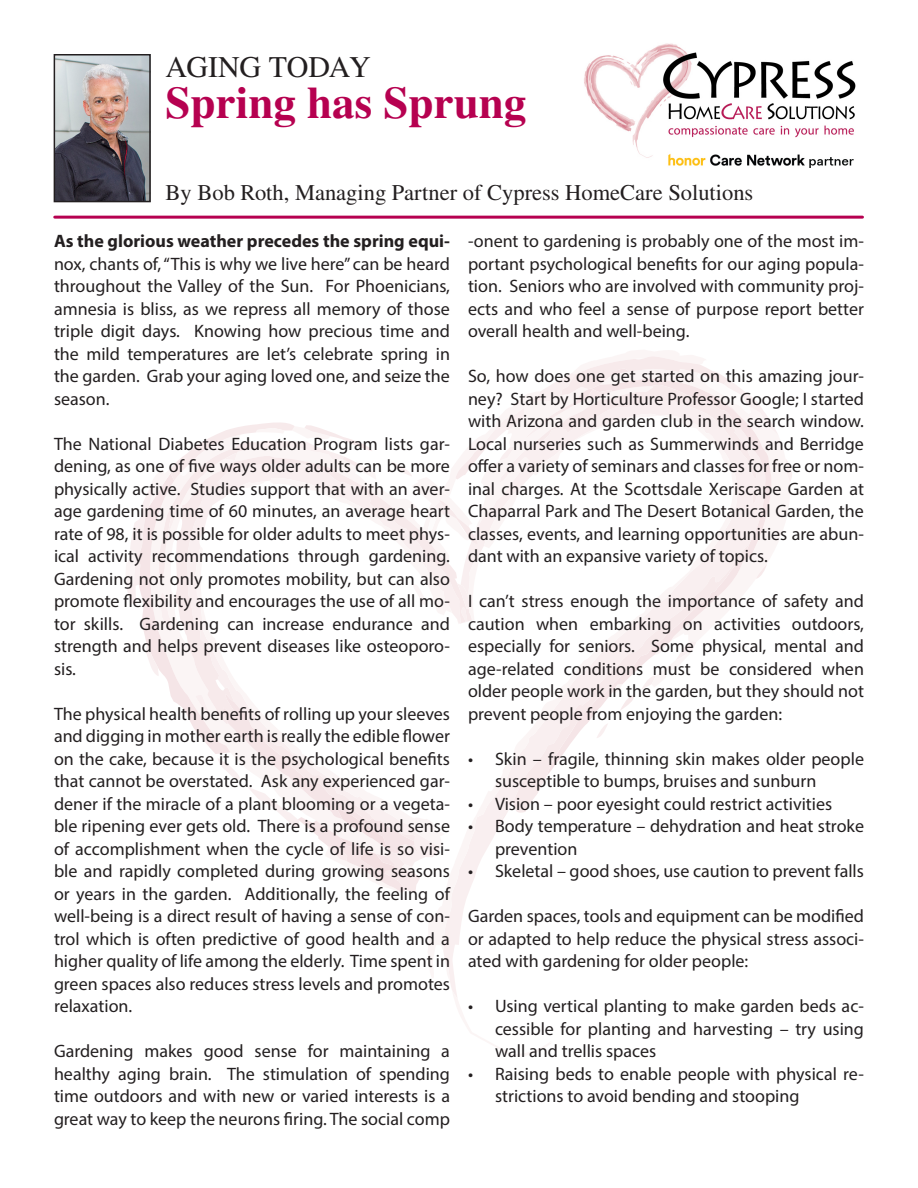
<style>
.page{position:relative;width:918px;height:1188px;background:#fff}
.page>*{position:absolute;margin:0;border:0;box-sizing:border-box;transform-origin:0 0}
.t1{font:700 45px "STIX General";color:#b60150}
.t2{font:30px "STIX General";letter-spacing:-.01em;color:#231f20}
.t3{font:22.5px "STIX General";color:#231f20}
.t4{font:18px/22.5px "Myriad Pro";color:#231f20;text-align:justify}
.s1{font-weight:700}
</style>
<div class="page">
<svg style="left:786px;top:460px;width:6px;height:21px"></svg>
<svg style="left:443px;top:893px;width:25px;height:86px;fill:#fbf5f5"></svg>
<svg style="left:446px;top:964px;width:4px;height:15px"></svg>
<svg style="left:127px;top:356px;width:651px;height:537px"></svg>
<img style="left:57px;top:57px;width:91px;height:142px">
<div style="left:54px;top:54px;width:97px;height:148px;border:2px solid #231f20"></div>
<img style="left:584px;top:43px;width:272px;height:124px">
<hr style="left:55px;top:216px;width:807px;height:3px;background:#b60150">
<p class="t2" style="left:166px;top:46px;width:207px">AGING TODAY</p>
<p class="t1" style="left:166px;top:71px;width:362px">Spring has Sprung</p>
<p class="t3" style="left:166px;top:177px;width:589px">By Bob Roth, Managing Partner of Cypress HomeCare Solutions</p>
<p class="t4" style="left:54px;top:230px;width:398px"><span class="s1">As the glorious weather precedes the spring equi&shy;</span>nox, chants of, “This is why we live here” can be heard throughout the Valley of the Sun. For Phoenicians, amnesia is bliss, as we repress all memory of those triple digit days. Knowing how precious time and the mild temperatures are let’s celebrate spring in the garden. Grab your aging loved one, and seize the season.</p>
<p class="t4" style="left:54px;top:432px;width:398px">The National Diabetes Education Program lists gar&shy;dening, as one of five ways older adults can be more physically active. Studies support that with an aver&shy;age gardening time of 60 minutes, an average heart rate of 98, it is possible for older adults to meet phys&shy;ical activity recommendations through gardening.<br>Gardening not only promotes mobility, but can also promote flexibility and encourages the use of all mo&shy;tor skills. Gardening can increase endurance and strength and helps prevent diseases like osteoporo&shy;sis.</p>
<p class="t4" style="left:54px;top:702px;width:398px">The physical health benefits of rolling up your sleeves and digging in mother earth is really the edible flower on the cake, because it is the psychological benefits that cannot be overstated. Ask any experienced gar&shy;dener if the miracle of a plant blooming or a vegeta&shy;ble ripening ever gets old. There is a profound sense of accomplishment when the cycle of life is so visi&shy;ble and rapidly completed during growing seasons or years in the garden. Additionally, the feeling of well-being is a direct result of having a sense of con&shy;trol which is often predictive of good health and a higher quality of life among the elderly. Time spent in green spaces also reduces stress levels and promotes relaxation.</p>
<p class="t4" style="left:54px;top:1040px;width:398px">Gardening makes good sense for maintaining a healthy aging brain. The stimulation of spending time outdoors and with new or varied interests is a great way to keep the neurons firing. The social comp</p>
<p class="t4" style="left:468px;top:230px;width:398px">-onent to gardening is probably one of the most im&shy;portant psychological benefits for our aging popula&shy;tion. Seniors who are involved with community proj&shy;ects and who feel a sense of purpose report better overall health and well-being.</p>
<p class="t4" style="left:468px;top:365px;width:398px">So, how does one get started on this amazing jour&shy;ney? Start by Horticulture Professor Google; I started with Arizona and garden club in the search window.<br>Local nurseries such as Summerwinds and Berridge offer a variety of seminars and classes for free or nom&shy;inal charges. At the Scottsdale Xeriscape Garden at Chaparral Park and The Desert Botanical Garden, the classes, events, and learning opportunities are abun&shy;dant with an expansive variety of topics.</p>
<p class="t4" style="left:468px;top:590px;width:398px">I can’t stress enough the importance of safety and caution when embarking on activities outdoors, especially for seniors. Some physical, mental and age-related conditions must be considered when older people work in the garden, but they should not prevent people from enjoying the garden:</p>
<p class="t4" style="left:495px;top:747px;width:371px;text-indent:-27px">• Skin – fragile, thinning skin makes older people susceptible to bumps, bruises and sunburn</p>
<p class="t4" style="left:468px;top:792px;width:366px">• Vision – poor eyesight could restrict activities</p>
<p class="t4" style="left:495px;top:815px;width:371px;text-indent:-27px">• Body temperature – dehydration and heat stroke prevention</p>
<p class="t4" style="left:468px;top:860px;width:398px">• Skeletal – good shoes, use caution to prevent falls</p>
<p class="t4" style="left:468px;top:905px;width:398px">Garden spaces, tools and equipment can be modified or adapted to help reduce the physical stress associ&shy;ated with gardening for older people:</p>
<p class="t4" style="left:495px;top:995px;width:371px;text-indent:-27px">• Using vertical planting to make garden beds ac&shy;cessible for planting and harvesting – try using wall and trellis spaces</p>
<p class="t4" style="left:495px;top:1062px;width:371px;text-indent:-27px">• Raising beds to enable people with physical re&shy;strictions to avoid bending and stooping</p>
</div>
